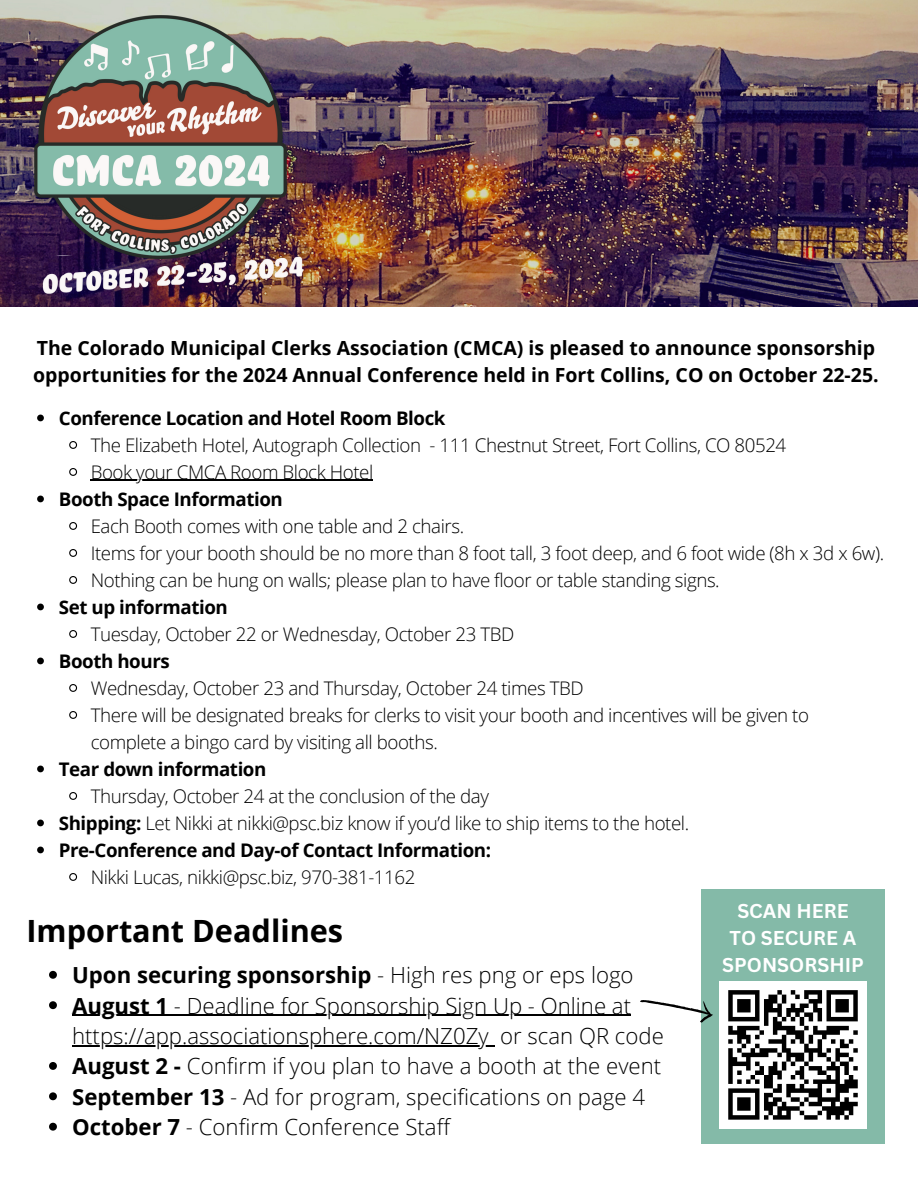
<style>
.page{position:relative;width:918px;height:1188px;background:#fff}
.page>*{position:absolute;margin:0;border:0;box-sizing:border-box;transform-origin:0 0}
.t1{font:700 30.75px "Open Sans";color:#000}
.t2{font:300 22.2px/30.3px "Open Sans";color:#000}
.t3{font:700 22.2px "Open Sans";color:#000}
.t4{font:700 19.5px/27px "Open Sans";color:#000}
.t5{font:700 19.5px/27px "Canva Sans";color:#fff;text-align:center}
.t6{font:300 18.75px/27px "Open Sans";letter-spacing:-.02em;color:#000}
.t7{font:700 18.75px "Open Sans";letter-spacing:-.025em;color:#000}
.s1{font-weight:700}
.s2{font-weight:300}
</style>
<div class="page">
<img style="left:0;top:0;width:918px;height:306px">
<svg style="left:37px;top:415px;width:7px;height:6px"></svg>
<svg style="left:69px;top:441px;width:9px;height:8px"></svg>
<svg style="left:69px;top:468px;width:9px;height:8px"></svg>
<hr style="left:91px;top:480px;width:282px;height:1px;background:#000">
<svg style="left:37px;top:496px;width:7px;height:6px"></svg>
<svg style="left:69px;top:522px;width:9px;height:8px"></svg>
<svg style="left:69px;top:549px;width:9px;height:8px"></svg>
<svg style="left:69px;top:576px;width:9px;height:8px"></svg>
<svg style="left:37px;top:604px;width:7px;height:6px"></svg>
<svg style="left:69px;top:630px;width:9px;height:8px"></svg>
<svg style="left:37px;top:658px;width:7px;height:6px"></svg>
<svg style="left:69px;top:684px;width:9px;height:8px"></svg>
<svg style="left:69px;top:711px;width:9px;height:8px"></svg>
<svg style="left:37px;top:766px;width:7px;height:6px"></svg>
<svg style="left:69px;top:792px;width:9px;height:8px"></svg>
<svg style="left:37px;top:820px;width:7px;height:6px"></svg>
<svg style="left:37px;top:847px;width:7px;height:6px"></svg>
<svg style="left:69px;top:873px;width:9px;height:8px"></svg>
<div style="left:701px;top:889px;width:184px;height:255px;background:#84baa8"></div>
<svg style="left:49px;top:971px;width:8px;height:8px"></svg>
<svg style="left:49px;top:1001px;width:8px;height:8px"></svg>
<hr style="left:72px;top:1015px;width:96px;height:1px;background:#000">
<hr style="left:168px;top:1015px;width:463px;height:1px;background:#000">
<hr style="left:72px;top:1045px;width:417px;height:1px;background:#000">
<svg style="left:49px;top:1062px;width:8px;height:8px"></svg>
<svg style="left:49px;top:1092px;width:8px;height:8px"></svg>
<svg style="left:49px;top:1123px;width:8px;height:8px"></svg>
<img style="left:34px;top:15px;width:252px;height:240px">
<img style="left:34px;top:255px;width:277px;height:39px">
<div style="left:719px;top:981px;width:148px;height:148px;background:#fff"></div>
<svg style="left:728px;top:990px;width:130px;height:130px"></svg>
<svg style="left:640px;top:1000px;width:73px;height:23px"></svg>
<p class="t4" style="left:33px;top:334px;width:847px">The Colorado Municipal Clerks Association (CMCA) is pleased to announce sponsorship opportunities for the 2024 Annual Conference held in Fort Collins, CO on October 22-25.</p>
<p class="t7" style="left:59px;top:405px;width:388px">Conference Location and Hotel Room Block</p>
<p class="t6" style="left:91px;top:431px;width:697px">The Elizabeth Hotel, Autograph Collection - 111 Chestnut Street, Fort Collins, CO 80524</p>
<h4 class="t6" style="left:91px;top:458px;width:284px">Book your CMCA Room Block Hotel</h4>
<p class="t7" style="left:59px;top:486px;width:226px">Booth Space Information</p>
<p class="t6" style="left:91px;top:512px;width:375px">Each Booth comes with one table and 2 chairs.</p>
<p class="t6" style="left:91px;top:539px;width:795px">Items for your booth should be no more than 8 foot tall, 3 foot deep, and 6 foot wide (8h x 3d x 6w).</p>
<p class="t6" style="left:91px;top:566px;width:631px">Nothing can be hung on walls; please plan to have floor or table standing signs.</p>
<p class="t7" style="left:59px;top:594px;width:170px">Set up information</p>
<p class="t6" style="left:91px;top:620px;width:425px">Tuesday, October 22 or Wednesday, October 23 TBD</p>
<p class="t7" style="left:59px;top:648px;width:112px">Booth hours</p>
<p class="t6" style="left:91px;top:674px;width:494px">Wednesday, October 23 and Thursday, October 24 times TBD</p>
<p class="t6" style="left:91px;top:701px;width:720px">There will be designated breaks for clerks to visit your booth and incentives will be given to complete a bingo card by visiting all booths.</p>
<p class="t7" style="left:59px;top:756px;width:209px">Tear down information</p>
<p class="t6" style="left:91px;top:782px;width:400px">Thursday, October 24 at the conclusion of the day</p>
<p class="t6" style="left:59px;top:809px;width:632px"><span class="s1">Shipping:</span> Let Nikki at nikki@psc.biz know if you’d like to ship items to the hotel.</p>
<p class="t7" style="left:59px;top:837px;width:434px">Pre-Conference and Day-of Contact Information:</p>
<p class="t6" style="left:91px;top:863px;width:326px">Nikki Lucas, nikki@psc.biz, 970-381-1162</p>
<p class="t1" style="left:26px;top:909px;width:318px">Important Deadlines</p>
<p class="t3" style="left:72px;top:960px;width:563px">Upon securing sponsorship <span class="s2">- High res png or eps logo</span></p>
<p class="t2" style="left:72px;top:990px;width:561px"><span class="s1">August 1</span> - Deadline for Sponsorship Sign Up - Online at</p>
<h3 class="t2" style="left:72px;top:1020px;width:593px">https://app.associationsphere.com/NZ0Zy or scan QR code<br><span class="s1">August 2 -</span> Confirm if you plan to have a booth at the event</h3>
<h1 class="t2" style="left:72px;top:1081px;width:574px"><span class="s1">September 13</span> - Ad for program, specifications on page 4</h1>
<p class="t2" style="left:72px;top:1111px;width:379px"><span class="s1">October 7</span> - Confirm Conference Staff</p>
<p class="t5" style="left:722px;top:897px;width:143px">SCAN HERE<br>TO SECURE A<br>SPONSORSHIP</p>
</div>
